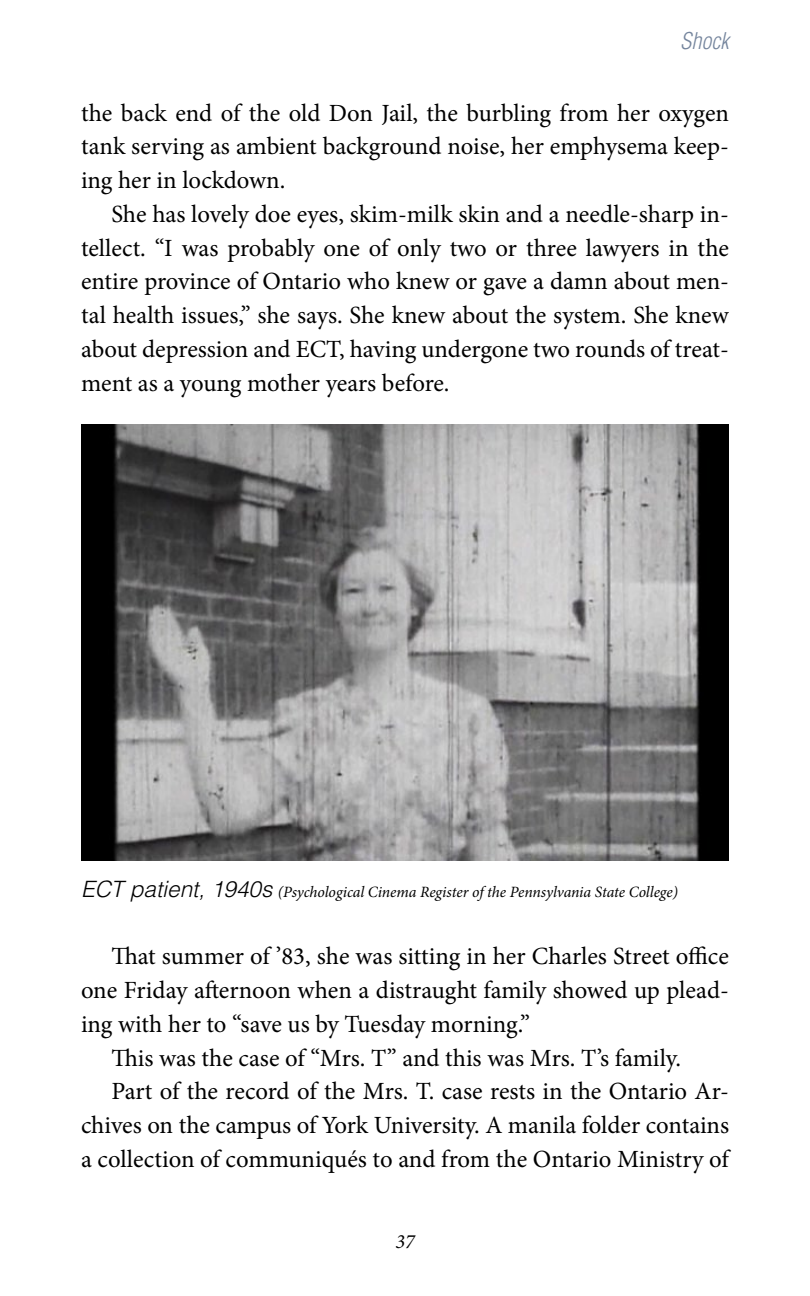
<style>
.page{position:relative;width:810px;height:1296px;background:#fff}
.page>*{position:absolute;margin:0;border:0;box-sizing:border-box;transform-origin:0 0}
.t1{font:24.75px/33.8px "Minion Pro";letter-spacing:-.005em;color:#000;text-align:justify}
.t2{font:italic 300 condensed 22.5px "Helvetica";color:#75859d}
.t3{font:italic 20.25px "Minion Pro";color:#000}
.t4{font:italic 15.75px "Minion Pro";letter-spacing:-.01em;color:#000}
.s1{font-family:"Helvetica";font-weight:300;font-size:22.5px}
</style>
<div class="page">
<img style="left:81px;top:424px;width:648px;height:436px">
<p class="t2" style="left:680px;top:27px;width:50px">Shock</p>
<p class="t1" style="left:81px;top:96px;width:650px">the back end of the old Don Jail, the burbling from her oxygen tank serving as ambient background noise, her emphysema keep&shy;ing her in lockdown.</p>
<p class="t1" style="left:81px;top:197px;width:650px;text-indent:30px">She has lovely doe eyes, skim-milk skin and a needle-sharp in&shy;tellect. “I was probably one of only two or three lawyers in the entire province of Ontario who knew or gave a damn about men&shy;tal health issues,” she says. She knew about the system. She knew about depression and ECT, having undergone two rounds of treat&shy;ment as a young mother years before.</p>
<p class="t4" style="left:81px;top:881px;width:598px"><span class="s1">ECT patient, 1940s</span> (Psychological Cinema Register of the Pennsylvania State College)</p>
<p class="t1" style="left:111px;top:940px;width:619px">That summer of ’83, she was sitting in her Charles Street office</p>
<p class="t1" style="left:81px;top:973px;width:649px">one Friday afternoon when a distraught family showed up plead-</p>
<p class="t1" style="left:81px;top:1007px;width:451px">ing with her to “save us by Tuesday morning.”</p>
<p class="t1" style="left:111px;top:1041px;width:571px">This was the case of “Mrs. T” and this was Mrs. T’s family.</p>
<p class="t1" style="left:111px;top:1075px;width:619px">Part of the record of the Mrs. T. case rests in the Ontario Ar-</p>
<p class="t1" style="left:81px;top:1108px;width:650px">chives on the campus of York University. A manila folder contains</p>
<p class="t1" style="left:81px;top:1142px;width:649px">a collection of communiqués to and from the Ontario Ministry of</p>
<p class="t3" style="left:395px;top:1227px;width:21px">37</p>
</div>
